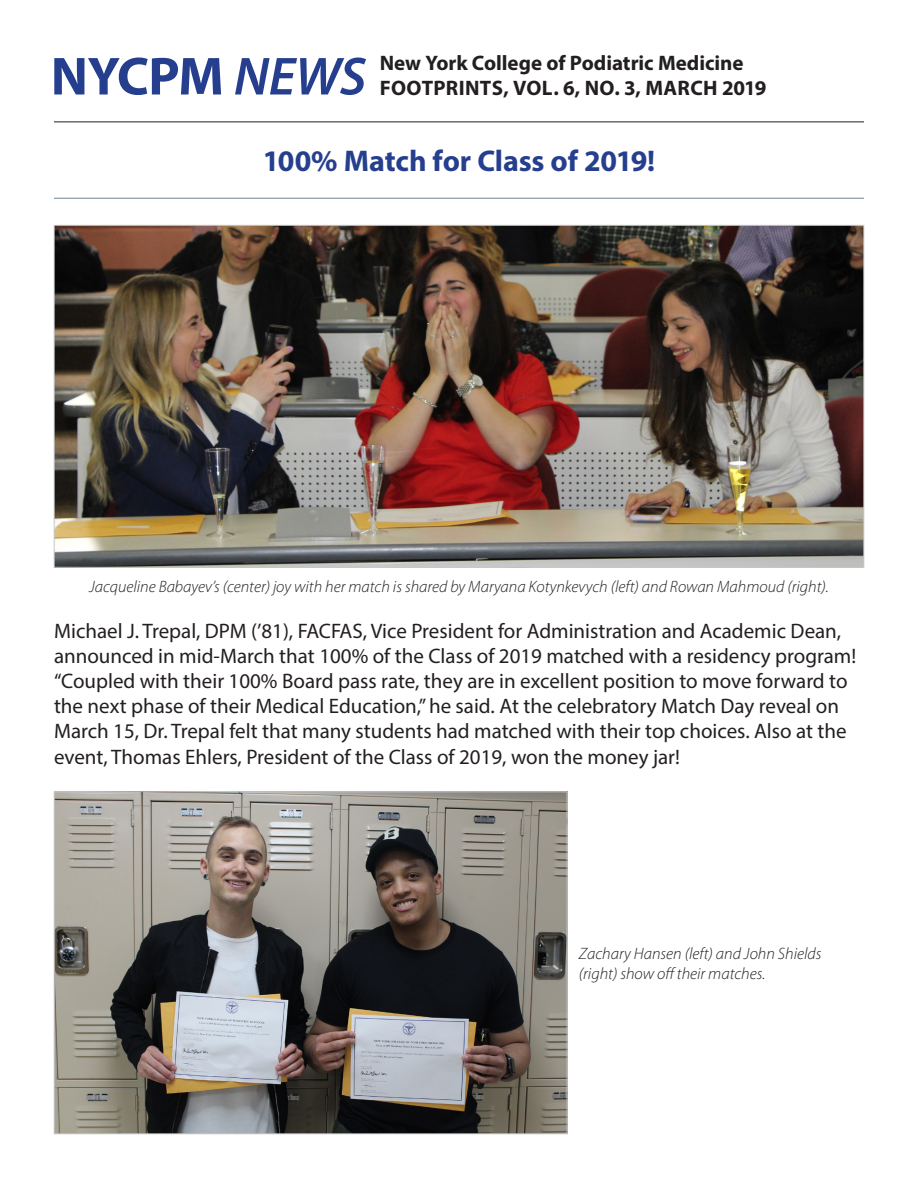
<style>
.page{position:relative;width:918px;height:1188px;background:#fff}
.page>*{position:absolute;margin:0;border:0;box-sizing:border-box;transform-origin:0 0}
.t1{font:700 54px "Myriad Pro";letter-spacing:-.02em;color:#253f8e}
.t2{font:700 30px "Myriad Pro";letter-spacing:-.005em;color:#253f8e}
.t3{font:21px/25.2px "Myriad Pro";color:#231f20}
.t4{font:700 21px/25.2px "Myriad Pro";color:#231f20}
.t5{font:italic 300 16.5px/19.8px "Myriad Pro";color:#231f20}
.s1{font-weight:600;font-style:italic}
</style>
<div class="page">
<hr style="left:54px;top:122px;width:810px;height:1px;background:#231f20">
<hr style="left:54px;top:198px;width:810px;height:1px;background:#708392">
<img style="left:56px;top:227px;width:806px;height:338px">
<img style="left:56px;top:794px;width:509px;height:338px">
<h1 class="t1" style="left:51px;top:41px;width:317px">NYCPM <span class="s1">NEWS</span></h1>
<p class="t4" style="left:380px;top:49px;width:388px">New York College of Podiatric Medicine<br>FOOTPRINTS, VOL. 6, NO. 3, MARCH 2019</p>
<p class="t2" style="left:263px;top:142px;width:394px">100% Match for Class of 2019!</p>
<p class="t5" style="left:89px;top:576px;width:741px">Jacqueline Babayev’s (center) joy with her match is shared by Maryana Kotynkevych (left) and Rowan Mahmoud (right).</p>
<p class="t3" style="left:54px;top:618px;width:804px">Michael J. Trepal, DPM (’81), FACFAS, Vice President for Administration and Academic Dean, announced in mid-March that 100% of the Class of 2019 matched with a residency program! “Coupled with their 100% Board pass rate, they are in excellent position to move forward to the next phase of their Medical Education,” he said. At the celebratory Match Day reveal on March 15, Dr. Trepal felt that many students had matched with their top choices. Also at the event, Thomas Ehlers, President of the Class of 2019, won the money jar!</p>
<p class="t5" style="left:579px;top:944px;width:244px">Zachary Hansen (left) and John Shields (right) show off their matches.</p>
</div>
